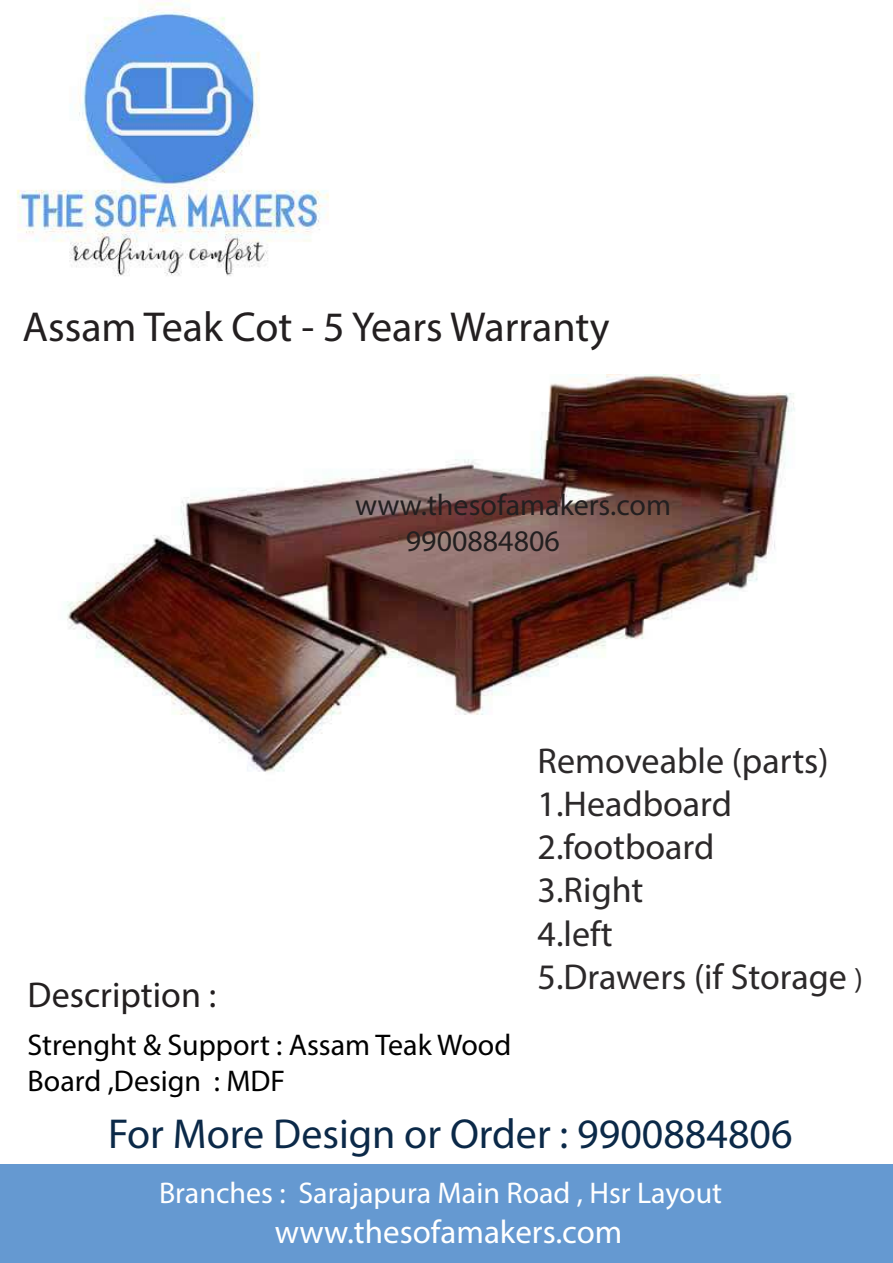
<style>
.page{position:relative;width:893px;height:1263px;background:#fff}
.page>*{position:absolute;margin:0;border:0;box-sizing:border-box;transform-origin:0 0}
.t1{font:42px "Myriad Pro";color:#0b2948}
.t2{font:42px "Myriad Pro";color:#231f20}
.t3{font:36px/43.2px "Myriad Pro";color:#2c292a}
.t4{font:36px "Myriad Pro";color:#231f20}
.t5{font:33px "Myriad Pro";color:#fff}
.t6{font:30px/36px "Myriad Pro";color:#000}
.t7{font:30px "Myriad Pro";color:#fff}
.t8{font:30px/36px "Myriad Pro";color:#231f20}
.s1{font-size:30px}
</style>
<div class="page">
<div style="left:0;top:1164px;width:892px;height:99px;background:#6599d1"></div>
<img style="left:16px;top:0;width:313px;height:276px">
<img style="left:67px;top:375px;width:728px;height:397px">
<p class="t2" style="left:23px;top:301px;width:588px">Assam Teak Cot - 5 Years Warranty</p>
<p class="t8" style="left:406px;top:487px;width:267px;text-indent:-51px">www.thesofamakers.com<br>9900884806</p>
<p class="t3" style="left:538px;top:738px;width:327px">Removeable (parts)<br>1.Headboard<br>2.footboard<br>3.Right<br>4.left<br>5.Drawers (if Storage <span class="s1">)</span></p>
<p class="t4" style="left:28px;top:973px;width:190px">Description :</p>
<p class="t6" style="left:28px;top:1026px;width:485px">Strenght &amp; Support : Assam Teak Wood<br>Board ,Design : MDF</p>
<p class="t1" style="left:108px;top:1107px;width:686px">For More Design or Order : 9900884806</p>
<p class="t7" style="left:159px;top:1174px;width:565px">Branches : Sarajapura Main Road , Hsr Layout</p>
<p class="t5" style="left:275px;top:1211px;width:349px">www.thesofamakers.com</p>
</div>
